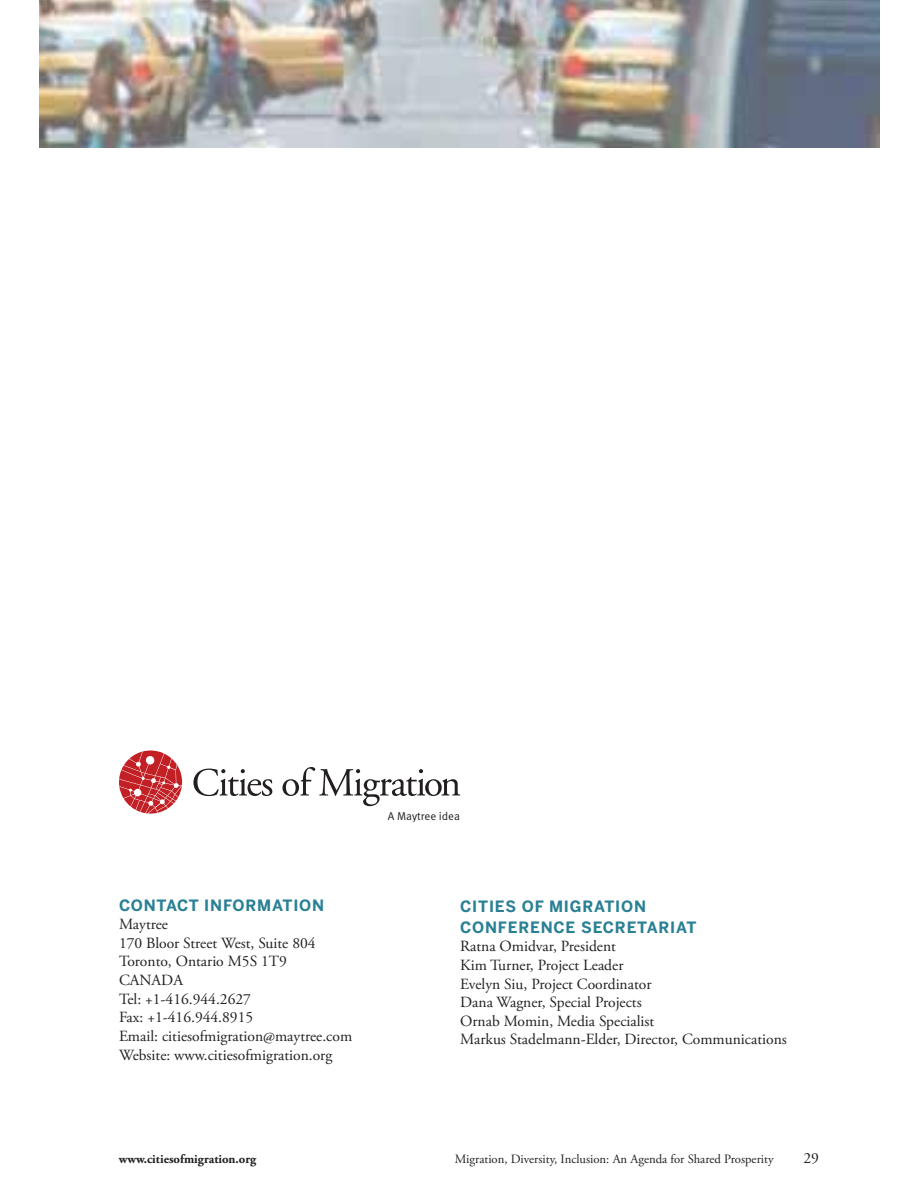
<style>
.page{position:relative;width:918px;height:1188px;background:#fff}
.page>*{position:absolute;margin:0;border:0;box-sizing:border-box;transform-origin:0 0}
.t1{font:15.45px/18.6px "Adobe Garamond Pro";color:#231f20}
.t2{font:700 15.45px/20.2px "Benton Sans";letter-spacing:.05em;color:#2a8094}
.t3{font:12.75px "Adobe Garamond Pro";color:#231f20}
.t4{font:700 12.75px "Adobe Garamond Pro";color:#231f20}
.t5{font:11.25px "Meta OT";color:#231f20}
</style>
<div class="page">
<img style="left:39px;top:0;width:840px;height:148px">
<svg style="left:193px;top:769px;width:79px;height:27px"></svg>
<svg style="left:282px;top:767px;width:178px;height:39px"></svg>
<svg style="left:119px;top:750px;width:63px;height:64px"></svg>
<p class="t2" style="left:119px;top:895px;width:207px">CONTACT INFORMATION</p>
<p class="t1" style="left:119px;top:916px;width:235px">Maytree<br>170 Bloor Street West, Suite 804<br>Toronto, Ontario M5S 1T9<br>CANADA<br>Tel: +1-416.944.2627<br>Fax: +1-416.944.8915<br>Email: citiesofmigration@maytree.com<br>Website: www.citiesofmigration.org</p>
<p class="t5" style="left:388px;top:812px;width:74px">A Maytree idea</p>
<p class="t2" style="left:460px;top:897px;width:238px">CITIES OF MIGRATION<br>CONFERENCE SECRETARIAT</p>
<p class="t1" style="left:460px;top:938px;width:328px">Ratna Omidvar, President<br>Kim Turner, Project Leader<br>Evelyn Siu, Project Coordinator<br>Dana Wagner, Special Projects<br>Ornab Momin, Media Specialist<br>Markus Stadelmann-Elder, Director, Communications</p>
<p class="t4" style="left:119px;top:1153px;width:139px">www.citiesofmigration.org</p>
<p class="t3" style="left:455px;top:1153px;width:320px">Migration, Diversity, Inclusion: An Agenda for Shared Prosperity</p>
<p class="t1" style="left:803px;top:1150px;width:17px">29</p>
</div>
